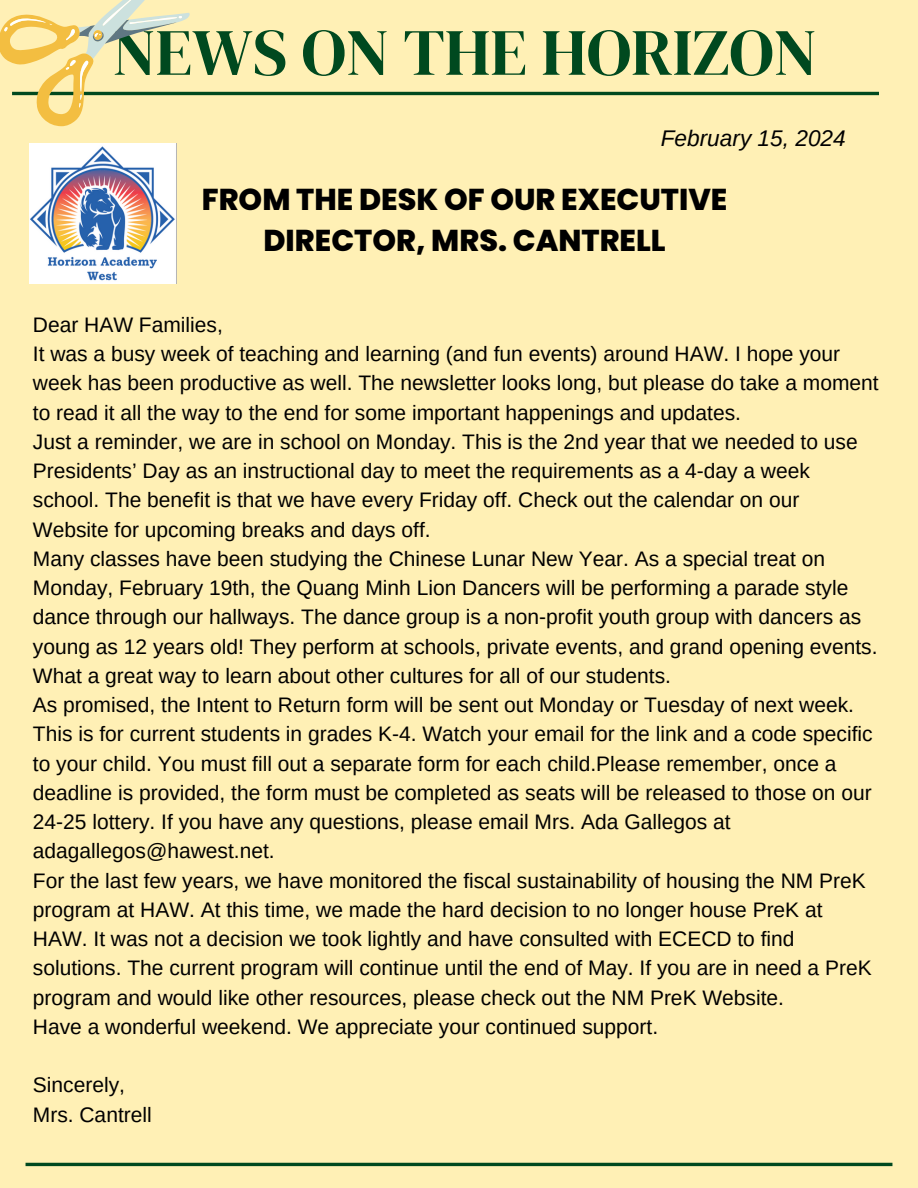
<style>
.page{position:relative;width:918px;height:1188px;background:#fff0b5}
.page>*{position:absolute;margin:0;border:0;box-sizing:border-box;transform-origin:0 0}
.t1{font:66px "DM Serif Display";color:#00491f}
.t2{font:800 30.15px/41.7px "Poppins";color:#000;text-align:center}
.t3{font:italic 22.65px "Arimo";color:#000}
.t4{font:21px/29.2px "Arimo";color:#000}
</style>
<div class="page">
<hr style="left:12px;top:92px;width:867px;height:3px;background:#00491f">
<img style="left:29px;top:144px;width:148px;height:139px">
<hr style="left:26px;top:1163px;width:866px;height:3px;background:#00491f">
<svg style="left:0;top:0;width:190px;height:126px"></svg>
<h1 class="t1" style="left:112px;top:6px;width:706px">NEWS ON THE HORIZON</h1>
<p class="t3" style="left:661px;top:126px;width:187px">February 15, 2024</p>
<p class="t2" style="left:202px;top:178px;width:527px">FROM THE DESK OF OUR EXECUTIVE<br>DIRECTOR, MRS. CANTRELL</p>
<h2 class="t4" style="left:33px;top:310px;width:192px">Dear HAW Families,</h2>
<p class="t4" style="left:33px;top:339px;width:847px">It was a busy week of teaching and learning (and fun events) around HAW. I hope your week has been productive as well. The newsletter looks long, but please do take a moment to read it all the way to the end for some important happenings and updates.</p>
<p class="t4" style="left:33px;top:427px;width:826px">Just a reminder, we are in school on Monday. This is the 2nd year that we needed to use Presidents’ Day as an instructional day to meet the requirements as a 4-day a week school. The benefit is that we have every Friday off. Check out the calendar on our Website for upcoming breaks and days off.</p>
<p class="t4" style="left:33px;top:544px;width:846px">Many classes have been studying the Chinese Lunar New Year. As a special treat on Monday, February 19th, the Quang Minh Lion Dancers will be performing a parade style dance through our hallways. The dance group is a non-profit youth group with dancers as young as 12 years old! They perform at schools, private events, and grand opening events.<br>What a great way to learn about other cultures for all of our students.</p>
<p class="t4" style="left:33px;top:690px;width:841px">As promised, the Intent to Return form will be sent out Monday or Tuesday of next week.<br>This is for current students in grades K-4. Watch your email for the link and a code specific to your child. You must fill out a separate form for each child.Please remember, once a deadline is provided, the form must be completed as seats will be released to those on our 24-25 lottery. If you have any questions, please email Mrs. Ada Gallegos at adagallegos@hawest.net.</p>
<p class="t4" style="left:33px;top:866px;width:840px">For the last few years, we have monitored the fiscal sustainability of housing the NM PreK program at HAW. At this time, we made the hard decision to no longer house PreK at HAW. It was not a decision we took lightly and have consulted with ECECD to find solutions. The current program will continue until the end of May. If you are in need a PreK program and would like other resources, please check out the NM PreK Website.</p>
<p class="t4" style="left:33px;top:1012px;width:627px">Have a wonderful weekend. We appreciate your continued support.</p>
<p class="t4" style="left:33px;top:1070px;width:94px">Sincerely,</p>
<p class="t4" style="left:33px;top:1100px;width:120px">Mrs. Cantrell</p>
</div>
